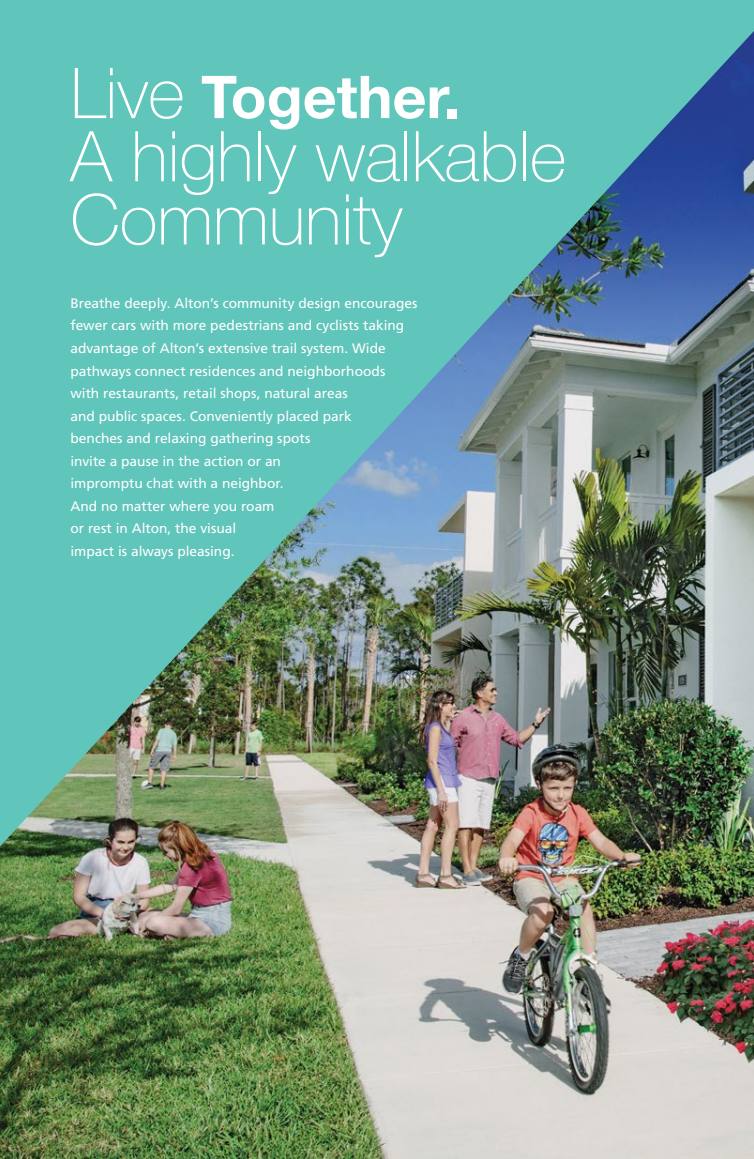
<style>
.page{position:relative;width:754px;height:1159px;background:#fff}
.page>*{position:absolute;margin:0;border:0;box-sizing:border-box;transform-origin:0 0}
.t1{font:100 70px/63.1px "Helvetica Neue";color:#fff}
.t2{font:700 59.12px "Helvetica Neue";color:#fff}
.t3{font:13.75px/22.5px "Frutiger";color:#fff}
.s1{font-weight:100;font-size:70px}
</style>
<div class="page">
<img style="left:0;top:846px;width:754px;height:313px">
<img style="left:0;top:0;width:754px;height:846px">
<p class="t2" style="left:70px;top:51px;width:391px"><span class="s1">Live</span> Together.</p>
<p class="t1" style="left:70px;top:122px;width:497px">A highly walkable<br>Community</p>
<p class="t3" style="left:70px;top:292px;width:349px">Breathe deeply. Alton’s community design encourages fewer cars with more pedestrians and cyclists taking advantage of Alton’s extensive trail system. Wide pathways connect residences and neighborhoods with restaurants, retail shops, natural areas<br>and public spaces. Conveniently placed park<br>benches and relaxing gathering spots<br>invite a pause in the action or an<br>impromptu chat with a neighbor.<br>And no matter where you roam<br>or rest in Alton, the visual<br>impact is always pleasing.</p>
</div>
